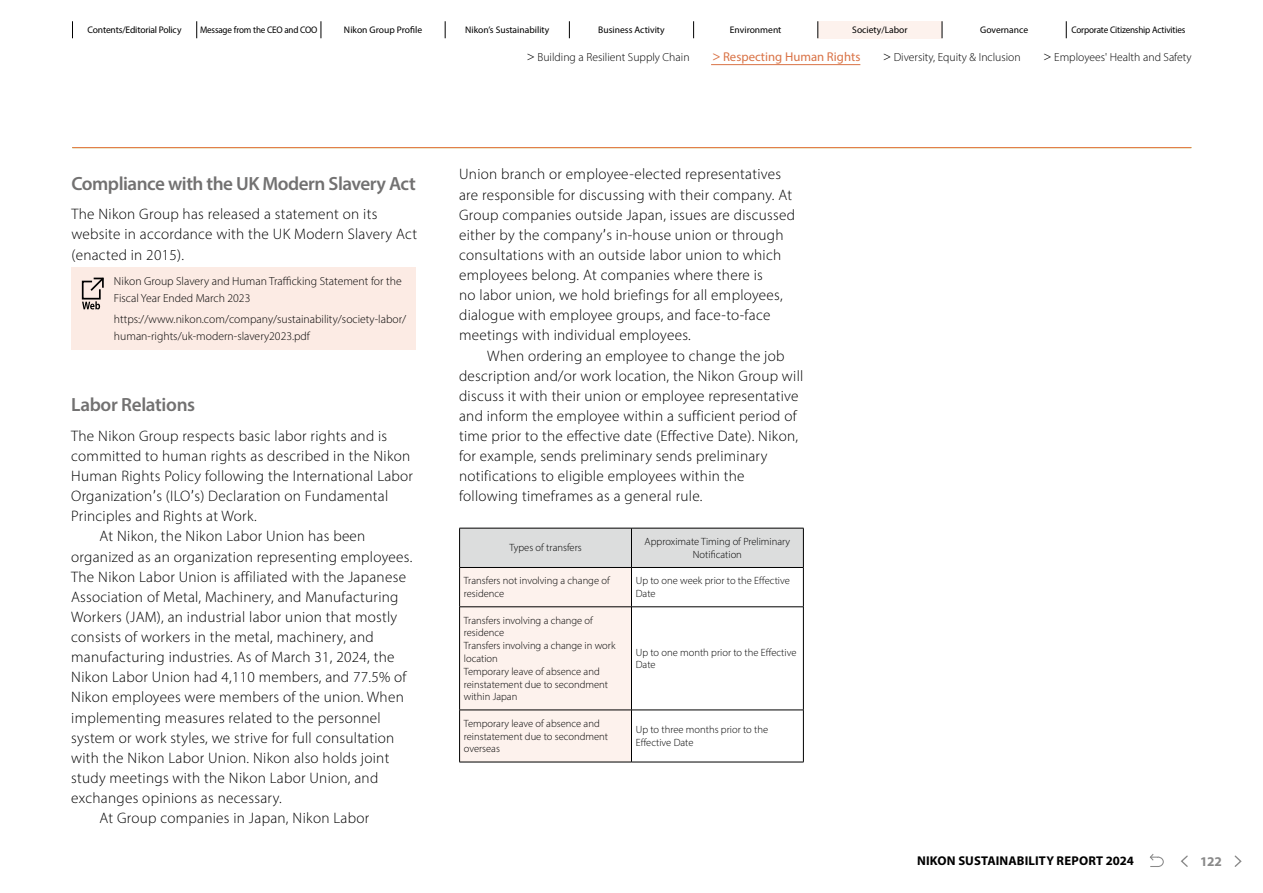
<style>
.page{position:relative;width:1263px;height:893px;background:#fff}
.page>*{position:absolute;margin:0;border:0;box-sizing:border-box;transform-origin:0 0}
.t1{font:600 19.2px "Myriad Pro";letter-spacing:-.025em;color:#727171}
.t2{font:300 15.15px/20.1px "Myriad Pro";letter-spacing:.02em;color:#000}
.t3{font:700 13.35px "Myriad Pro";color:#898989}
.t4{font:700 12.75px "Myriad Pro";letter-spacing:.01em;color:#000}
.t5{font:12.75px "Myriad Pro";color:#d97245}
.t6{font:300 11.7px/17px "Myriad Pro";color:#000}
.t7{font:10.65px "PUD Shin Go Pr 6 N";color:#d97245}
.t8{font:300 10.5px/12.8px "Myriad Pro";color:#000}
.t9{font:9.6px "Myriad Pro";letter-spacing:-.01em;color:#000}
.t10{font:9.6px "Myriad Pro";letter-spacing:-.01em;color:#000;scale:.95 1}
.s1{font-family:"PUD Shin Go Pr 6 N";font-size:10.65px}
.s2{font-family:"PUD Shin Go Pr 6 N";font-size:13.8px}
</style>
<div class="page">
<div style="left:818px;top:21px;width:124px;height:17px;background:#fdf2ed"></div>
<hr style="left:72px;top:147px;width:1119px;height:1px;background:#eb7a4d">
<div style="left:71px;top:267px;width:345px;height:83px;background:#fcebe4"></div>
<svg style="left:81px;top:277px;width:23px;height:32px"></svg>
<svg style="left:460px;top:529px;width:343px;height:233px"></svg>
<hr style="left:459px;top:528px;width:172px;height:1px;background:#000">
<hr style="left:631px;top:528px;width:173px;height:1px;background:#000">
<hr style="left:460px;top:567px;width:171px;height:1px;background:#000">
<hr style="left:631px;top:567px;width:172px;height:1px;background:#000">
<hr style="left:459px;top:528px;width:1px;height:39px;background:#000">
<hr style="left:631px;top:528px;width:1px;height:39px;background:#000">
<hr style="left:803px;top:528px;width:1px;height:39px;background:#000">
<hr style="left:459px;top:567px;width:1px;height:40px;background:#000">
<hr style="left:631px;top:568px;width:1px;height:39px;background:#000">
<hr style="left:803px;top:567px;width:1px;height:40px;background:#000">
<hr style="left:459px;top:607px;width:172px;height:1px;background:#000">
<hr style="left:459px;top:607px;width:1px;height:103px;background:#000">
<hr style="left:631px;top:607px;width:173px;height:1px;background:#000">
<hr style="left:631px;top:607px;width:1px;height:103px;background:#000">
<hr style="left:803px;top:607px;width:1px;height:103px;background:#000">
<hr style="left:459px;top:710px;width:172px;height:1px;background:#000">
<hr style="left:459px;top:710px;width:1px;height:52px;background:#000">
<hr style="left:631px;top:710px;width:173px;height:1px;background:#000">
<hr style="left:631px;top:710px;width:1px;height:52px;background:#000">
<hr style="left:803px;top:710px;width:1px;height:52px;background:#000">
<hr style="left:459px;top:762px;width:172px;height:1px;background:#000">
<hr style="left:631px;top:762px;width:173px;height:1px;background:#000">
<hr style="left:711px;top:64px;width:149px;height:1px;background:#d97245">
<svg style="left:72px;top:21px;width:1px;height:17px"></svg>
<svg style="left:196px;top:21px;width:1px;height:17px"></svg>
<svg style="left:693px;top:21px;width:1px;height:17px"></svg>
<svg style="left:445px;top:21px;width:1px;height:17px"></svg>
<svg style="left:942px;top:21px;width:1px;height:17px"></svg>
<svg style="left:321px;top:21px;width:1px;height:17px"></svg>
<svg style="left:817px;top:21px;width:1px;height:17px"></svg>
<svg style="left:569px;top:21px;width:1px;height:17px"></svg>
<svg style="left:1066px;top:21px;width:1px;height:17px"></svg>
<svg style="left:1181px;top:855px;width:7px;height:12px"></svg>
<svg style="left:1234px;top:855px;width:8px;height:12px"></svg>
<svg style="left:1149px;top:854px;width:15px;height:13px"></svg>
<p class="t9" style="left:88px;top:24px;width:95px">Contents/Editorial Policy</p>
<p class="t10" style="left:200px;top:24px;width:125px">Message from the CEO and COO</p>
<p class="t9" style="left:344px;top:24px;width:80px">Nikon Group Profile</p>
<p class="t9" style="left:465px;top:24px;width:86px">Nikons’ Sustainability</p>
<p class="t9" style="left:598px;top:24px;width:68px">Business Activity</p>
<p class="t9" style="left:730px;top:24px;width:53px">Environment</p>
<p class="t9" style="left:852px;top:24px;width:57px">Society/Labor</p>
<p class="t9" style="left:980px;top:24px;width:50px">Governance</p>
<p class="t10" style="left:1071px;top:24px;width:121px">Corporate Citizenship Activities</p>
<p class="t6" style="left:525px;top:49px;width:166px"><span class="s1">＞</span>Building a Resilient Supply Chain</p>
<p class="t5" style="left:723px;top:49px;width:139px">Respecting Human Rights</p>
<p class="t7" style="left:711px;top:52px;width:12px">＞</p>
<p class="t6" style="left:882px;top:49px;width:140px"><span class="s1">＞</span>Diversity, Equity &amp; Inclusion</p>
<p class="t6" style="left:1042px;top:49px;width:151px"><span class="s1">＞</span>Employees' Health and Safety</p>
<p class="t1" style="left:71px;top:172px;width:346px">Compliance with the UK Modern Slavery Act</p>
<p class="t2" style="left:71px;top:204px;width:347px">The Nikon Group has released a statement on its website in accordance with the UK Modern Slavery Act (enacted in 2015 .(</p>
<p class="t6" style="left:114px;top:273px;width:289px">Nikon Group Slavery and Human Trafficking Statement for the<br>Fiscal Year Ended March 2023</p>
<p class="t6" style="left:114px;top:311px;width:294px">https://www.nikon.com/company/sustainability/society-labor/ human-rights/uk-modern-slavery2023.pdf</p>
<p class="t1" style="left:71px;top:393px;width:126px">Labor Relations</p>
<p class="t2" style="left:71px;top:426px;width:343px">The Nikon Group respects basic labor rights and is committed to human rights as described in the Nikon Human Rights Policy following the International Labor Organization<span class="s2">ʼ</span>s (ILO<span class="s2">ʼ</span>s) Declaration on Fundamental Principles and Rights at Work.<br><span class="s2">　　</span>At Nikon, the Nikon Labor Union has been organized as an organization representing employees.<br>The Nikon Labor Union is affiliated with the Japanese Association of Metal, Machinery, and Manufacturing Workers (JAM ,) an industrial labor union that mostly consists of workers in the metal, machinery, and manufacturing industries. As of March 31, 2024, the Nikon Labor Union had 4,110 members, and 77.5% of Nikon employees were members of the union. When implementing measures related to the personnel system or work styles, we strive for full consultation with the Nikon Labor Union. Nikon also holds joint study meetings with the Nikon Labor Union, and exchanges opinions as necessary.<br><span class="s2">　　</span>At Group companies in Japan, Nikon Labor</p>
<p class="t2" style="left:459px;top:164px;width:346px">Union branch or employee-elected representatives are responsible for discussing with their company. At Group companies outside Japan, issues are discussed either by the company<span class="s2">ʼ</span>s in-house union or through consultations with an outside labor union to which employees belong. At companies where there is<br>no labor union, we hold briefings for all employees, dialogue with employee groups, and face-to-face meetings with individual employees.<br><span class="s2">　　</span>When ordering an employee to change the job description and/or work location, the Nikon Group will discuss it with their union or employee representative and inform the employee within a sufficient period of time prior to the effective date (Effective Date .) Nikon, for example, sends preliminary sends preliminary notifications to eligible employees within the following timeframes as a general rule.</p>
<p class="t8" style="left:509px;top:541px;width:74px">Types of transfers</p>
<p class="t8" style="left:645px;top:535px;width:147px">Approximate Timing of Preliminary</p>
<p class="t8" style="left:693px;top:548px;width:51px">Notification</p>
<p class="t8" style="left:464px;top:574px;width:147px">Transfers not involving a change of residence</p>
<p class="t8" style="left:636px;top:574px;width:156px">Up to one week prior to the Effective<br>Date</p>
<p class="t8" style="left:464px;top:614px;width:153px">Transfers involving a change of residence<br>Transfers involving a change in work location<br>Temporary leave of absence and reinstatement due to secondment within Japan</p>
<p class="t8" style="left:636px;top:646px;width:162px">Up to one month prior to the Effective<br>Date</p>
<p class="t8" style="left:464px;top:717px;width:146px">Temporary leave of absence and reinstatement due to secondment overseas</p>
<p class="t8" style="left:636px;top:723px;width:134px">Up to three months prior to the<br>Effective Date</p>
<p class="t4" style="left:917px;top:852px;width:218px">NIKON SUSTAINABILITY REPORT 2024</p>
<p class="t3" style="left:1200px;top:852px;width:23px">122</p>
</div>
